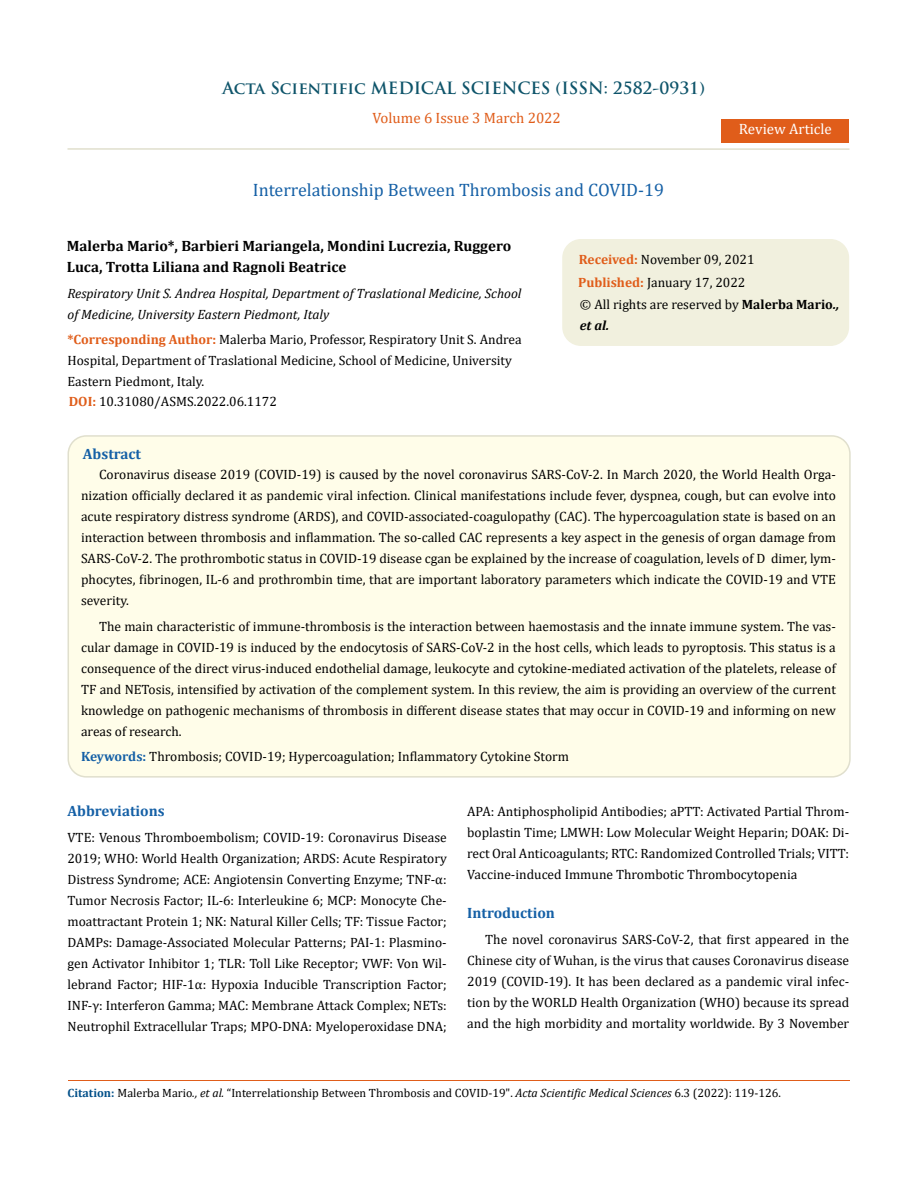
<style>
.page{position:relative;width:917px;height:1188px;background:#fff}
.page>*{position:absolute;margin:0;border:0;box-sizing:border-box;transform-origin:0 0}
.t1{font:18px "Cambria";color:#1560a6}
.t2{font:700 16.5px "Trajan Pro";color:#0e546a}
.t3{font:700 15px/21px "Cambria";color:#000}
.t4{font:700 15px "Cambria";color:#1560a6}
.t5{font:15px "Cambria";color:#e05d1a}
.t6{font:15px "Cambria";color:#fff}
.t7{font:13.5px/21px "Cambria";color:#000;text-align:justify}
.t8{font:italic 13.5px/21px "Cambria";color:#000}
.t9{font:12px "Cambria";color:#000}
.s1{font-weight:700;color:#e05d1a}
.s2{font-weight:700;color:#df5d1a}
.s3{font-weight:700}
.s4{font-weight:700;font-style:italic}
.s5{font-weight:700;color:#1560a6}
.s6{font-weight:700;color:#035089}
.s7{font-style:italic}
</style>
<div class="page">
<div style="left:721px;top:119px;width:128px;height:23px;background:#e05d1a"></div>
<div style="left:563px;top:240px;width:285px;height:105px;background:#f1f0de;border-radius:18px"></div>
<div style="left:562px;top:239px;width:287px;height:107px;border:2px solid #f1f0de;border-radius:18px"></div>
<div style="left:68px;top:436px;width:781px;height:341px;background:#fffde9;border-radius:18px"></div>
<div style="left:67px;top:435px;width:783px;height:343px;border:2px solid #e0dfcd;border-radius:18px"></div>
<hr style="left:68px;top:1081px;width:781px;height:1px;background:#e05d1a">
<hr style="left:67px;top:148px;width:782px;height:2px;background:#e0dfcd">
<p class="t2" style="left:222px;top:77px;width:484px">Acta Scientific MEDICAL SCIENCES (ISSN: 2582-0931)</p>
<p class="t5" style="left:372px;top:109px;width:190px">Volume 6 Issue 3 March 2022</p>
<h1 class="t1" style="left:253px;top:180px;width:413px">Interrelationship Between Thrombosis and COVID-19</h1>
<p class="t6" style="left:739px;top:120px;width:94px">Review Article</p>
<p class="t3" style="left:67px;top:235px;width:446px">Malerba Mario*, Barbieri Mariangela, Mondini Lucrezia, Ruggero<br>Luca, Trotta Liliana and Ragnoli Beatrice</p>
<p class="t8" style="left:67px;top:282px;width:455px">Respiratory Unit S. Andrea Hospital, Department of Traslational Medicine, School of Medicine, University Eastern Piedmont, Italy</p>
<p class="t7" style="left:67px;top:328px;width:456px;text-align:left"><span class="s1">*Corresponding Author:</span> Malerba Mario, Professor, Respiratory Unit S. Andrea<br>Hospital, Department of Traslational Medicine, School of Medicine, University<br>Eastern Piedmont, Italy.</p>
<p class="t7" style="left:69px;top:390px;width:209px"><span class="s2">DOI:</span> 10.31080/ASMS.2022.06.1172</p>
<p class="t7" style="left:578px;top:248px;width:178px;line-height:23px"><span class="s1">Received:</span> November 09, 2021<br><span class="s1">Published:</span> January 17, 2022</p>
<p class="t7" style="left:580px;top:294px;width:261px">© All rights are reserved by <span class="s3">Malerba Mario</span><span class="s4">., et al.</span></p>
<p class="t4" style="left:83px;top:444px;width:60px">Abstract</p>
<p class="t7" style="left:81px;top:464px;width:756px;text-indent:18px">Coronavirus disease 2019 (COVID-19) is caused by the novel coronavirus SARS-CoV-2. In March 2020, the World Health Orga&shy;nization officially declared it as pandemic viral infection. Clinical manifestations include fever, dyspnea, cough, but can evolve into acute respiratory distress syndrome (ARDS), and COVID-associated-coagulopathy (CAC). The hypercoagulation state is based on an interaction between thrombosis and inflammation. The so-called CAC represents a key aspect in the genesis of organ damage from SARS-CoV-2. The prothrombotic status in COVID-19 disease cgan be explained by the increase of coagulation, levels of D dimer, lym&shy;phocytes, fibrinogen, IL-6 and prothrombin time, that are important laboratory parameters which indicate the COVID-19 and VTE severity.</p>
<p class="t7" style="left:81px;top:616px;width:756px;text-indent:18px">The main characteristic of immune-thrombosis is the interaction between haemostasis and the innate immune system. The vas&shy;cular damage in COVID-19 is induced by the endocytosis of SARS-CoV-2 in the host cells, which leads to pyroptosis. This status is a consequence of the direct virus-induced endothelial damage, leukocyte and cytokine-mediated activation of the platelets, release of TF and NETosis, intensified by activation of the complement system. In this review, the aim is providing an overview of the current knowledge on pathogenic mechanisms of thrombosis in different disease states that may occur in COVID-19 and informing on new areas of research.</p>
<p class="t7" style="left:81px;top:746px;width:489px"><span class="s5">Keywords:</span> Thrombosis; COVID-19; Hypercoagulation; Inflammatory Cytokine Storm</p>
<p class="t4" style="left:67px;top:801px;width:99px">Abbreviations</p>
<p class="t7" style="left:67px;top:827px;width:381px">VTE: Venous Thromboembolism; COVID-19: Coronavirus Disease 2019; WHO: World Health Organization; ARDS: Acute Respiratory Distress Syndrome; ACE: Angiotensin Converting Enzyme; TNF-α:<br>Tumor Necrosis Factor; IL-6: Interleukine 6; MCP: Monocyte Che&shy;moattractant Protein 1; NK: Natural Killer Cells; TF: Tissue Factor; DAMPs: Damage-Associated Molecular Patterns; PAI-1: Plasmino&shy;gen Activator Inhibitor 1; TLR: Toll Like Receptor; VWF: Von Wil&shy;lebrand Factor; HIF-1α: Hypoxia Inducible Transcription Factor; INF-γ: Interferon Gamma; MAC: Membrane Attack Complex; NETs:<br>Neutrophil Extracellular Traps; MPO-DNA: Myeloperoxidase DNA;</p>
<p class="t7" style="left:467px;top:801px;width:383px">APA: Antiphospholipid Antibodies; aPTT: Activated Partial Throm&shy;boplastin Time; LMWH: Low Molecular Weight Heparin; DOAK: Di&shy;rect Oral Anticoagulants; RTC: Randomized Controlled Trials; VITT:<br>Vaccine-induced Immune Thrombotic Thrombocytopenia</p>
<p class="t4" style="left:467px;top:903px;width:89px">Introduction</p>
<p class="t7" style="left:467px;top:929px;width:383px;text-indent:18px">The novel coronavirus SARS-CoV-2, that first appeared in the Chinese city of Wuhan, is the virus that causes Coronavirus disease 2019 (COVID-19). It has been declared as a pandemic viral infec&shy;tion by the WORLD Health Organization (WHO) because its spread and the high morbidity and mortality worldwide. By 3 November</p>
<p class="t9" style="left:68px;top:1086px;width:714px"><span class="s6">Citation:</span> Malerba Mario<span class="s7">., et al.</span> “Interrelationship Between Thrombosis and COVID-19". <span class="s7">Acta Scientific Medical Sciences</span> 6.3 (2022): 119-126.</p>
</div>
